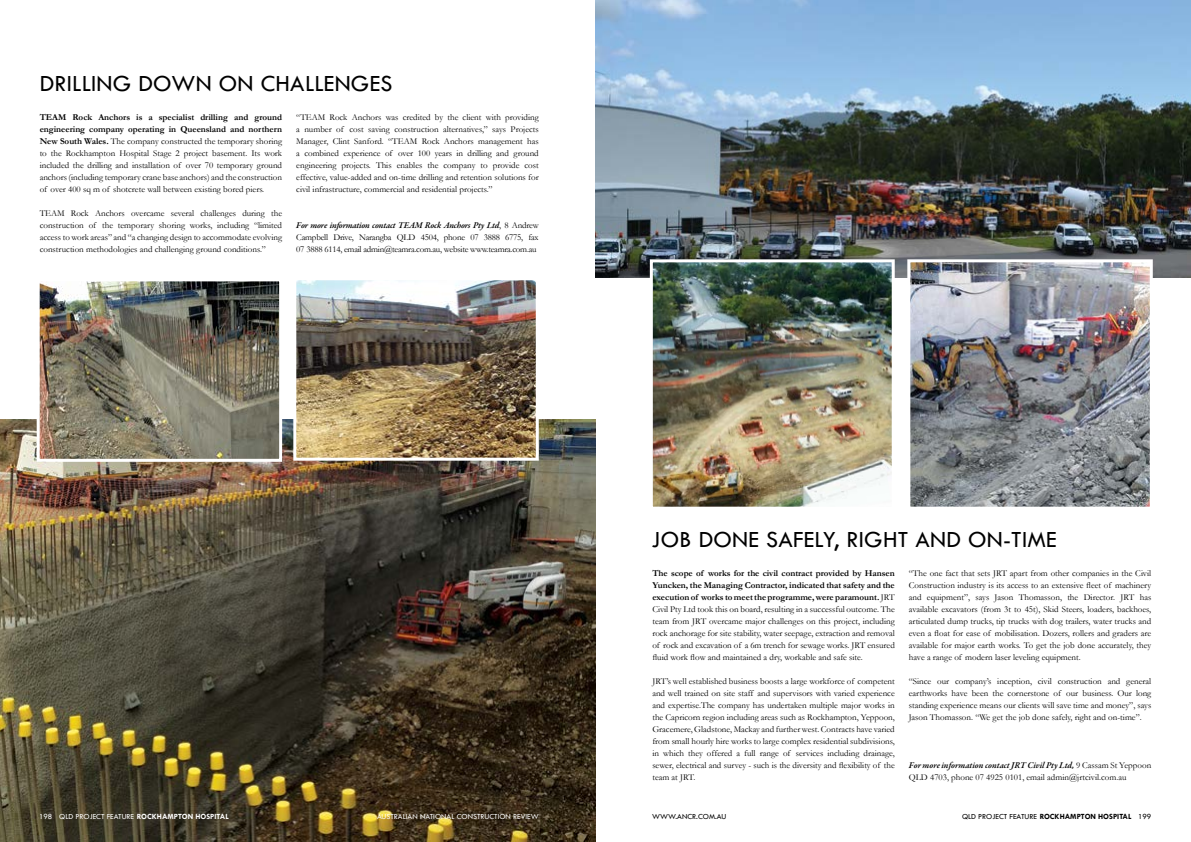
<style>
.page{position:relative;width:1191px;height:842px;background:#fff}
.page>*{position:absolute;margin:0;border:0;box-sizing:border-box;transform-origin:0 0}
.t1{font:24px "Tw Cen";letter-spacing:.01em;color:#000}
.t2{font:9px/12px "Garamond";color:#000;text-align:justify}
.t3{font:9px/12px "Garamond";letter-spacing:-.025em;color:#000}
.t4{font:italic 600 9px "Garamond Premr Pro";color:#000}
.t5{font:italic 600 9px "Garamond Premr Pro";letter-spacing:-.025em;color:#000}
.t6{font:8px "Tw Cen";color:#fff}
.t7{font:8px "Tw Cen";color:#000}
.s1{font-family:"Garamond";font-weight:400;font-style:normal}
.s2{font-weight:700}
</style>
<div class="page">
<img style="left:0;top:420px;width:595px;height:422px">
<img style="left:297px;top:281px;width:238px;height:176px">
<div style="left:293px;top:277px;width:246px;height:184px;border:3px solid #fff"></div>
<img style="left:41px;top:282px;width:237px;height:176px">
<div style="left:37px;top:278px;width:245px;height:184px;border:3px solid #fff"></div>
<img style="left:595px;top:0;width:596px;height:277px">
<img style="left:911px;top:263px;width:237px;height:243px">
<div style="left:907px;top:259px;width:245px;height:251px;border:3px solid #fff"></div>
<img style="left:654px;top:263px;width:236px;height:243px">
<div style="left:650px;top:259px;width:244px;height:251px;border:3px solid #fff"></div>
<h1 class="t1" style="left:40px;top:69px;width:25px">DRILLIN</h1>
<h1 class="t1" style="left:113px;top:69px;width:45px">G DOWN</h1>
<h1 class="t1" style="left:219px;top:69px;width:85px">ON CHALLEN</h1>
<h1 class="t1" style="left:351px;top:69px;width:30px">GES</h1>
<p class="t2" style="left:296px;top:111px;width:244px">“TEAM Rock Anchors was credited by the client with providing a number of cost saving construction alternatives,” says Projects Manager, Clint Sanford. “TEAM Rock Anchors management has a combined experience of over 100 years in drilling and ground engineering projects. This enables the company to provide cost effective, value-added and on-time drilling and retention solutions for civil infrastructure, commercial and residential projects.”</p>
<p class="t5" style="left:296px;top:220px;width:244px">For more information contact TEAM Rock Anchors Pty Ltd<span class="s1">, 8 Andrew</span></p>
<p class="t3" style="left:296px;top:231px;width:244px">Campbell Drive, Narangba QLD 4504, phone 07 3888 6775, fax<br>07 3888 6114, email admin@teamra.com.au, website www.teamra.com.au</p>
<p class="t2" style="left:40px;top:111px;width:244px"><span class="s2">TEAM Rock Anchors is a specialist drilling and ground engineering company operating in Queensland and northern New South Wales.</span> The company constructed the temporary shoring to the Rockhampton Hospital Stage 2 project basement. Its work included the drilling and installation of over 70 temporary ground anchors (including temporary crane base anchors) and the construction of over 400 sq m of shotcrete wall between existing bored piers.</p>
<p class="t2" style="left:40px;top:207px;width:244px">TEAM Rock Anchors overcame several challenges during the construction of the temporary shoring works, including “limited access to work areas” and “a changing design to accommodate evolving construction methodologies and challenging ground conditions.”</p>
<p class="t6" style="left:39px;top:811px;width:191px">198 QLD PROJECT FEATURE <span class="s2">ROCKHAMPTON HOSPITAL</span></p>
<p class="t6" style="left:377px;top:811px;width:163px">AUSTRALIAN NATIONAL CONSTRUCTION REVIEW</p>
<h1 class="t1" style="left:651px;top:525px;width:407px">JOB DONE SAFELY, RIGHT AND ON-TIME</h1>
<p class="t2" style="left:909px;top:567px;width:244px">“The one fact that sets JRT apart from other companies in the Civil Construction industry is its access to an extensive fleet of machinery and equipment”, says Jason Thomasson, the Director. JRT has available excavators (from 3t to 45t), Skid Steers, loaders, backhoes, articulated dump trucks, tip trucks with dog trailers, water trucks and even a float for ease of mobilisation. Dozers, rollers and graders are available for major earth works. To get the job done accurately, they have a range of modern laser leveling equipment.</p>
<p class="t2" style="left:909px;top:675px;width:244px">“Since our company’s inception, civil construction and general earthworks have been the cornerstone of our business. Our long standing experience means our clients will save time and money”, says Jason Thomasson. “We get the job done safely, right and on-time”.</p>
<p class="t4" style="left:909px;top:760px;width:244px">For more information contact JRT Civil Pty Ltd, <span class="s1">9 Cassam St Yeppoon</span></p>
<p class="t2" style="left:909px;top:771px;width:219px">QLD 4703, phone 07 4925 0101, email admin@jrtcivil.com.au</p>
<p class="t2" style="left:652px;top:567px;width:244px"><span class="s2">The scope of works for the civil contract provided by Hansen Yuncken, the Managing Contractor, indicated that safety and the execution of works to meet the programme, were paramount.</span> JRT Civil Pty Ltd took this on board, resulting in a successful outcome. The team from JRT overcame major challenges on this project, including rock anchorage for site stability, water seepage, extraction and removal of rock and excavation of a 6m trench for sewage works. JRT ensured fluid work flow and maintained a dry, workable and safe site.</p>
<p class="t2" style="left:652px;top:675px;width:244px">JRT’s well established business boosts a large workforce of competent and well trained on site staff and supervisors with varied experience and expertise.The company has undertaken multiple major works in the Capricorn region including areas such as Rockhampton, Yeppoon, Gracemere, Gladstone, Mackay and further west. Contracts have varied from small hourly hire works to large complex residential subdivisions, in which they offered a full range of services including drainage, sewer, electrical and survey - such is the diversity and flexibility of the team at JRT.</p>
<p class="t7" style="left:652px;top:811px;width:76px">WWW.ANCR.COM.AU</p>
<p class="t7" style="left:962px;top:811px;width:191px">QLD PROJECT FEATURE <span class="s2">ROCKHAMPTON HOSPITAL</span> 199</p>
</div>
